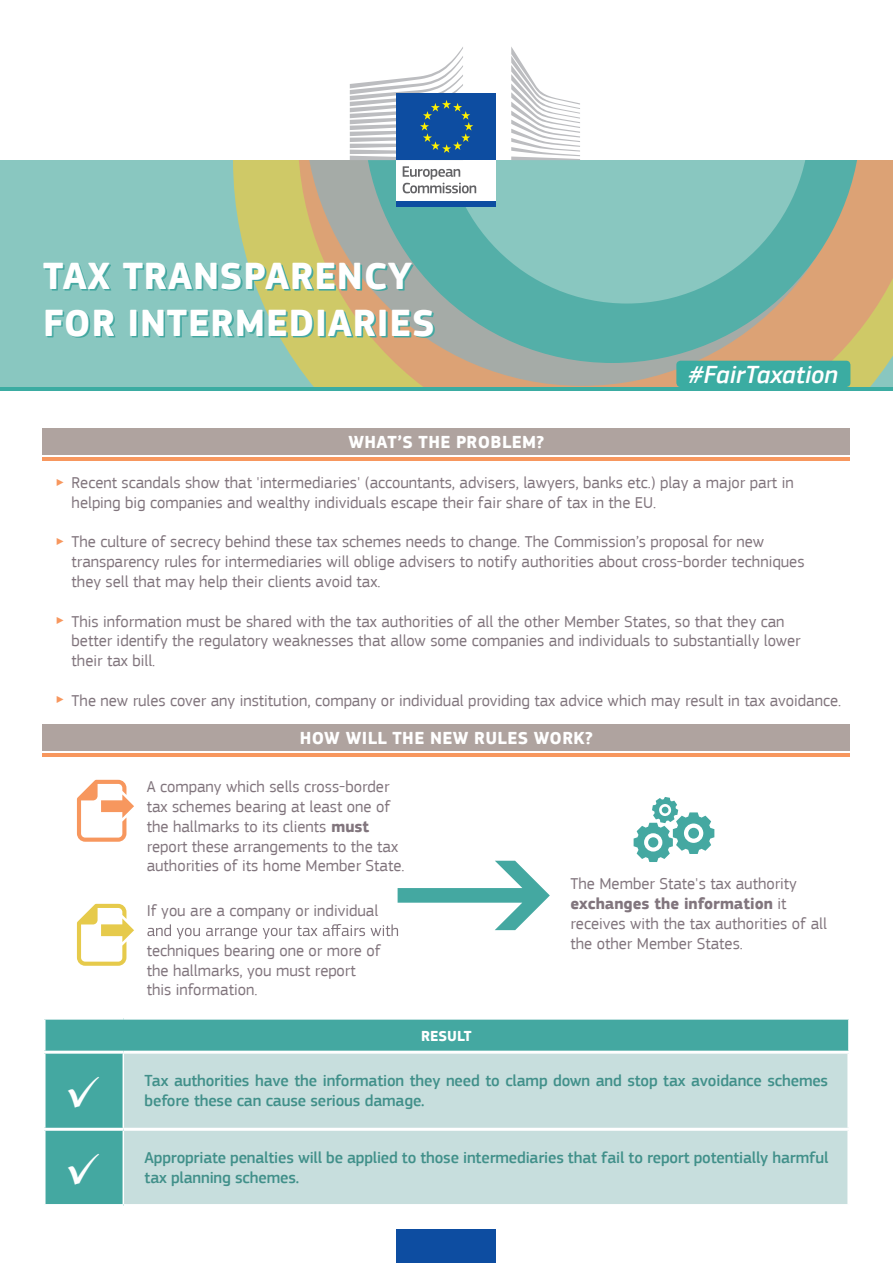
<style>
.page{position:relative;width:893px;height:1263px;background:#fff}
.page>*{position:absolute;margin:0;border:0;box-sizing:border-box;transform-origin:0 0}
.t1{font:500 45px "EC Square Sans Pro";color:#fff}
.t2{font:700 39px/47px "EC Square Sans Pro";letter-spacing:.02em;color:#fff}
.t3{font:italic 500 25.5px "EC Square Sans Pro";color:#fff}
.t4{font:700 18px "EC Square Sans Pro";letter-spacing:.02em;color:#fff}
.t5{font:16.5px/19.8px "EC Square Sans Pro";color:#81757d}
.t6{font:500 16.5px/19.8px "EC Square Sans Pro";letter-spacing:-.01em;color:#41908a}
.t7{font:700 15px "EC Square Sans Pro";color:#fff}
.s1{font-weight:500;color:#f7975e}
.s2{font-weight:700}
</style>
<div class="page">
<div style="left:0;top:160px;width:893px;height:227px;background:#89c7c0"></div>
<svg style="left:233px;top:160px;width:65px;height:206px;fill:#cfc967"></svg>
<svg style="left:298px;top:160px;width:595px;height:227px;background:#d2b273"></svg>
<svg style="left:304px;top:160px;width:555px;height:226px;background:#c1b284"></svg>
<svg style="left:364px;top:160px;width:497px;height:203px;background:#8eaa97"></svg>
<svg style="left:444px;top:160px;width:365px;height:143px"></svg>
<hr style="left:0;top:387px;width:893px;height:4px;background:#3baca2">
<div style="left:676px;top:361px;width:174px;height:26px;background:#3baca2;border-radius:4px"></div>
<div style="left:397px;top:158px;width:99px;height:44px;background:#fff"></div>
<svg style="left:403px;top:166px;width:73px;height:27px"></svg>
<div style="left:397px;top:201px;width:99px;height:6px;background:#0d4da1"></div>
<svg style="left:511px;top:47px;width:69px;height:113px"></svg>
<div style="left:397px;top:94px;width:99px;height:66px;background:#0d4da1"></div>
<svg style="left:350px;top:47px;width:123px;height:113px"></svg>
<div style="left:397px;top:1229px;width:99px;height:34px;background:#0d4da1"></div>
<div style="left:43px;top:428px;width:807px;height:26px;background:#afa39f"></div>
<div style="left:43px;top:724px;width:807px;height:26px;background:#afa39f"></div>
<hr style="left:43px;top:458px;width:807px;height:3px;background:#f7975e">
<hr style="left:43px;top:753px;width:807px;height:4px;background:#f7975e">
<svg style="left:147px;top:861px;width:403px;height:78px"></svg>
<svg style="left:47px;top:311px;width:388px;height:27px"></svg>
<svg style="left:45px;top:264px;width:369px;height:27px"></svg>
<div style="left:46px;top:1020px;width:802px;height:108px;background:#44a8a1"></div>
<div style="left:124px;top:1054px;width:723px;height:150px;background:#c7dedd"></div>
<div style="left:44px;top:1129px;width:79px;height:76px;background:#44a8a1"></div>
<hr style="left:123px;top:1054px;width:1px;height:74px;background:#fff">
<hr style="left:847px;top:1054px;width:3px;height:74px;background:#fff">
<hr style="left:43px;top:1128px;width:80px;height:3px;background:#fff">
<hr style="left:43px;top:1131px;width:3px;height:73px;background:#fff">
<hr style="left:123px;top:1128px;width:727px;height:3px;background:#fff">
<hr style="left:43px;top:1204px;width:80px;height:3px;background:#fff">
<hr style="left:43px;top:1051px;width:80px;height:3px;background:#fff">
<hr style="left:123px;top:1051px;width:727px;height:3px;background:#fff">
<svg style="left:634px;top:797px;width:80px;height:65px"></svg>
<svg style="left:77px;top:904px;width:57px;height:62px"></svg>
<svg style="left:77px;top:780px;width:57px;height:62px"></svg>
<h2 class="t2" style="left:43px;top:254px;width:393px">TAX TRANSPARENCY<br>FOR INTERMEDIARIES</h2>
<p class="t4" style="left:348px;top:431px;width:198px">WHAT’S THE PROBLEM?</p>
<h3 class="t3" style="left:689px;top:360px;width:151px">#FairTaxation</h3>
<p class="t5" style="left:72px;top:473px;width:724px;text-indent:-16px"><span class="s1">‣</span> Recent scandals show that 'intermediaries' (accountants, advisers, lawyers, banks etc.) play a major part in helping big companies and wealthy individuals escape their fair share of tax in the EU.</p>
<p class="t5" style="left:72px;top:532px;width:734px;text-indent:-16px"><span class="s1">‣</span> The culture of secrecy behind these tax schemes needs to change. The Commission’s proposal for new transparency rules for intermediaries will oblige advisers to notify authorities about cross-border techniques they sell that may help their clients avoid tax.</p>
<p class="t5" style="left:72px;top:611px;width:730px;text-indent:-16px"><span class="s1">‣</span> This information must be shared with the tax authorities of all the other Member States, so that they can better identify the regulatory weaknesses that allow some companies and individuals to substantially lower their tax bill.</p>
<p class="t5" style="left:55px;top:691px;width:787px"><span class="s1">‣</span> The new rules cover any institution, company or individual providing tax advice which may result in tax avoidance.</p>
<p class="t4" style="left:300px;top:727px;width:294px">HOW WILL THE NEW RULES WORK?</p>
<p class="t5" style="left:147px;top:777px;width:259px">A company which sells cross-border tax schemes bearing at least one of the hallmarks to its clients <span class="s2">must </span>report these arrangements to the tax authorities of its home Member State.</p>
<p class="t5" style="left:147px;top:901px;width:233px">If you are a company or individual</p>
<p class="t5" style="left:147px;top:940px;width:235px">techniques bearing one or more of the hallmarks, you must report this information.</p>
<p class="t5" style="left:570px;top:874px;width:258px">The Member State's tax authority <span class="s2">exchanges the information</span> it receives with the tax authorities of all the other Member States.</p>
<p class="t7" style="left:421px;top:1027px;width:52px">RESULT</p>
<h1 class="t1" style="left:65px;top:1066px;width:36px">✓</h1>
<p class="t6" style="left:145px;top:1071px;width:685px">Tax authorities have the information they need to clamp down and stop tax avoidance schemes before these can cause serious damage.</p>
<h1 class="t1" style="left:65px;top:1143px;width:36px">✓</h1>
<p class="t6" style="left:145px;top:1148px;width:685px">Appropriate penalties will be applied to those intermediaries that fail to report potentially harmful tax planning schemes.</p>
</div>
